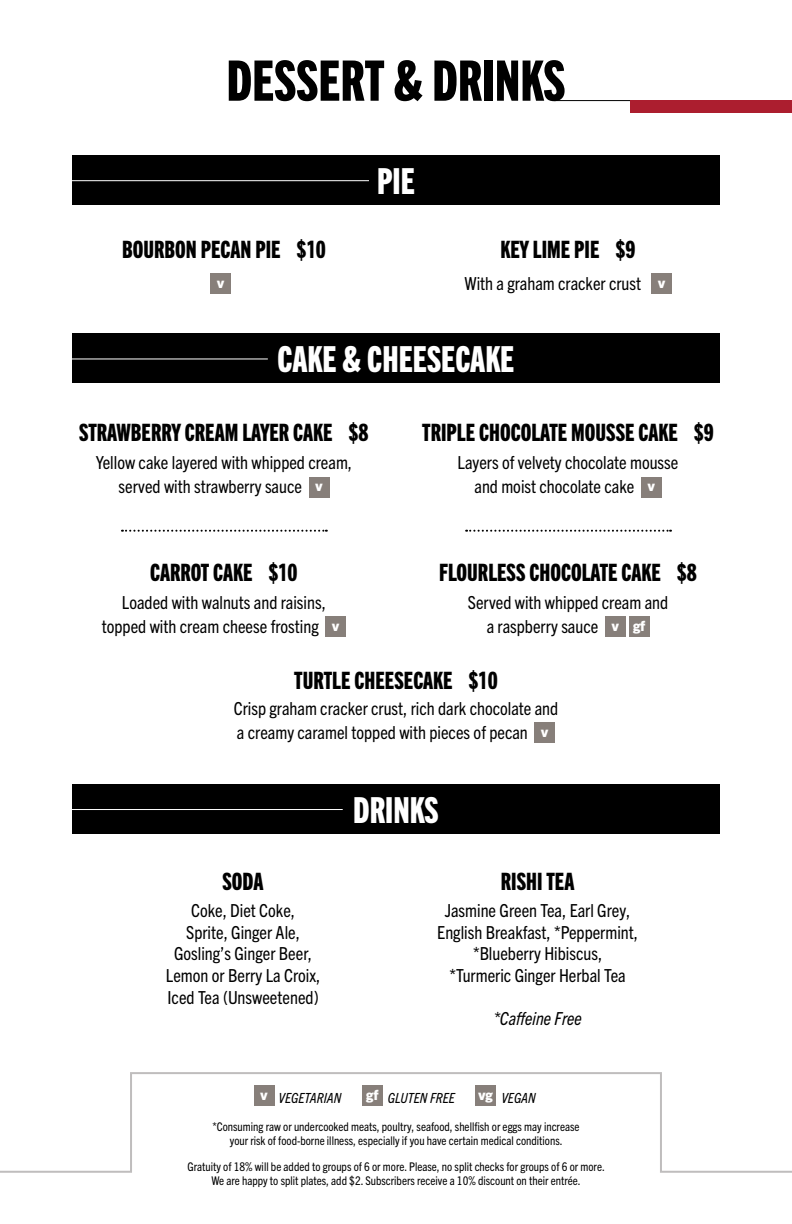
<style>
.page{position:relative;width:792px;height:1224px;background:#fff}
.page>*{position:absolute;margin:0;border:0;box-sizing:border-box;transform-origin:0 0}
.t1{font:56px "Trade Gothic Next LT Pro Hv Cm";color:#000}
.t2{font:36px "Trade Gothic Next LT Pro Hv Cm";color:#fff}
.t3{font:24px "Trade Gothic Next LT Pro Hv Cm";color:#000}
.t4{font:condensed 18px/21.6px "Trade Gothic Next LT Pro";color:#000;text-align:center}
.t5{font:italic condensed 18px "Trade Gothic Next LT Pro";color:#000}
.t6{font:italic condensed 14px "Trade Gothic Next LT Pro";color:#000}
.t7{font:800 14px "Trade Gothic Next LT Pro";color:#fff}
.t8{font:condensed 12px/14px "Trade Gothic Next LT Pro";color:#000;text-align:center}
.s1{font-family:"Myriad Pro";font-weight:900;font-stretch:condensed;font-size:26.6px}
.s2{font-weight:800;font-stretch:normal;font-size:14px;color:#fff}
</style>
<div class="page">
<div style="left:651px;top:274px;width:21px;height:20px;background:#877f7a"></div>
<div style="left:210px;top:274px;width:21px;height:20px;background:#877f7a"></div>
<div style="left:72px;top:155px;width:648px;height:50px;background:#000"></div>
<hr style="left:72px;top:180px;width:297px;height:1px;background:#fff">
<div style="left:535px;top:722px;width:20px;height:21px;background:#877f7a"></div>
<div style="left:641px;top:477px;width:21px;height:20px;background:#877f7a"></div>
<div style="left:605px;top:617px;width:21px;height:20px;background:#877f7a"></div>
<div style="left:629px;top:617px;width:20px;height:20px;background:#877f7a"></div>
<div style="left:309px;top:477px;width:20px;height:20px;background:#877f7a"></div>
<div style="left:326px;top:617px;width:20px;height:20px;background:#877f7a"></div>
<svg style="left:122px;top:530px;width:205px;height:2px"></svg>
<svg style="left:466px;top:530px;width:205px;height:2px"></svg>
<div style="left:72px;top:334px;width:648px;height:49px;background:#000"></div>
<hr style="left:72px;top:358px;width:196px;height:1px;background:#fff">
<div style="left:72px;top:784px;width:648px;height:50px;background:#000"></div>
<hr style="left:72px;top:809px;width:271px;height:1px;background:#fff">
<svg style="left:0;top:1072px;width:792px;height:101px"></svg>
<hr style="left:554px;top:100px;width:86px;height:1px;background:#000">
<div style="left:630px;top:100px;width:162px;height:12px;background:#ac1e2f"></div>
<h1 class="t1" style="left:227px;top:43px;width:340px">DESSERT &amp; DRINKS</h1>
<h3 class="t3" style="left:122px;top:233px;width:205px">BOURBON PECAN PIE $<span class="s1">1</span>0</h3>
<p class="t7" style="left:217px;top:273px;width:8px">v</p>
<h2 class="t2" style="left:377px;top:157px;width:39px">PIE</h2>
<h3 class="t3" style="left:501px;top:233px;width:136px">KEY LIME PIE $9</h3>
<p class="t4" style="left:464px;top:272px;width:202px">With a graham cracker crust <span class="s2">v</span></p>
<h2 class="t2" style="left:278px;top:335px;width:238px">CAKE &amp; CHEESECAKE</h2>
<h3 class="t3" style="left:79px;top:416px;width:291px">STRAWBERRY CREAM LAYER CAKE $8</h3>
<p class="t4" style="left:96px;top:450px;width:258px;line-height:24px">Yellow cake layered with whipped cream, served with strawberry sauce <span class="s2">v</span></p>
<h3 class="t3" style="left:150px;top:556px;width:149px">CARROT CAKE $<span class="s1">1</span>0</h3>
<p class="t4" style="left:102px;top:589px;width:239px;line-height:24px">Loaded with walnuts and raisins, topped with cream cheese frosting <span class="s2">v</span></p>
<h3 class="t3" style="left:422px;top:416px;width:293px">TRIPLE CHOCOLATE MOUSSE CAKE $9</h3>
<p class="t4" style="left:458px;top:450px;width:222px;line-height:24px">Layers of velvety chocolate mousse and moist chocolate cake <span class="s2">v</span></p>
<h3 class="t3" style="left:439px;top:556px;width:259px">FLOURLESS CHOCOLATE CAKE $8</h3>
<p class="t4" style="left:468px;top:589px;width:202px;line-height:24px">Served with whipped cream and a raspberry sauce <span class="s2">v gf</span></p>
<h3 class="t3" style="left:294px;top:664px;width:205px">TURTLE CHEESECAKE $<span class="s1">1</span>0</h3>
<p class="t4" style="left:234px;top:695px;width:326px;line-height:24px;text-align:left">Crisp graham cracker crust, rich dark chocolate and a creamy caramel topped with pieces of pecan <span class="s2">v</span></p>
<h3 class="t3" style="left:223px;top:865px;width:43px">SODA</h3>
<p class="t4" style="left:166px;top:899px;width:156px">Coke, Diet Coke,<br>Sprite, Ginger Ale,<br>Gosling’s Ginger Beer,<br>Lemon or Berry La Croix,<br>Iced Tea (Unsweetened)</p>
<h2 class="t2" style="left:353px;top:786px;width:87px">DRINKS</h2>
<h3 class="t3" style="left:501px;top:865px;width:75px">RISHI TEA</h3>
<p class="t4" style="left:437px;top:899px;width:202px">Jasmine Green Tea, Earl Grey,<br>English Breakfast, *Peppermint, *Blueberry Hibiscus,<br>*Turmeric Ginger Herbal Tea</p>
<p class="t5" style="left:494px;top:1006px;width:90px">*Caffeine Free</p>
<p class="t6" style="left:261px;top:1088px;width:82px"><sup>v</sup> VEGETARIAN</p>
<p class="t6" style="left:366px;top:1088px;width:90px"><sup>gf</sup> GLUTEN FREE</p>
<p class="t6" style="left:478px;top:1088px;width:59px"><sup>vg</sup> VEGAN</p>
<p class="t8" style="left:212px;top:1118px;width:369px">*Consuming raw or undercooked meats, poultry, seafood, shellfish or eggs may increase your risk of food-borne illness, especially if you have certain medical conditions.</p>
<p class="t8" style="left:188px;top:1159px;width:419px">Gratuity of 18% will be added to groups of 6 or more. Please, no split checks for groups of 6 or more.<br>We are happy to split plates, add $2. Subscribers receive a 10% discount on their entrée.</p>
</div>
